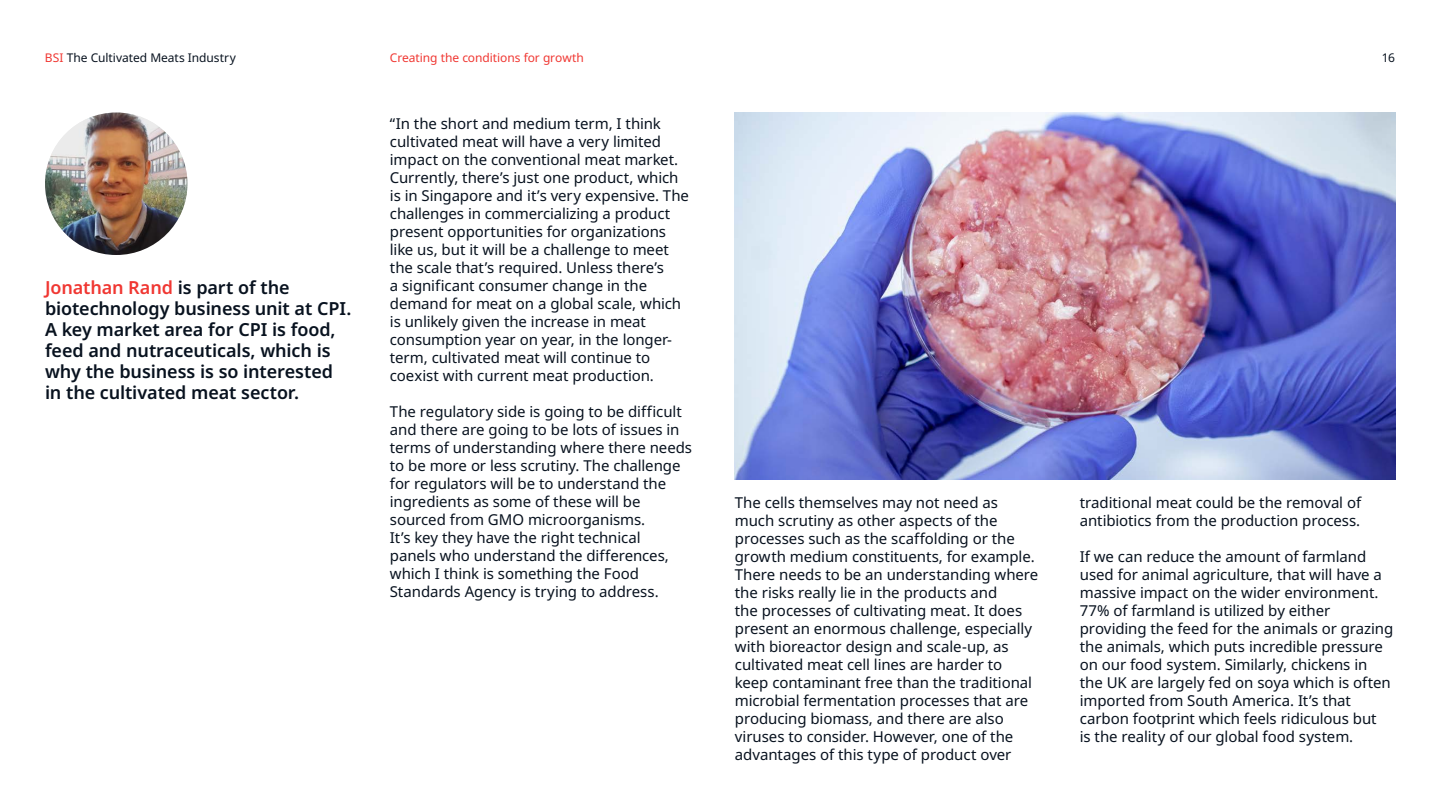
<style>
.page{position:relative;width:1440px;height:810px;background:#fff}
.page>*{position:absolute;margin:0;border:0;box-sizing:border-box;transform-origin:0 0}
.t1{font:600 18px/21px "Noto Sans";letter-spacing:-.005em;color:#08121f}
.t2{font:15px/18px "Noto Sans";letter-spacing:-.005em;color:#08121f}
.t3{font:12px "Noto Sans";color:#08121f}
.t4{font:12px "Noto Sans";letter-spacing:-.005em;color:#f03732}
.s1{color:#f03732}
</style>
<div class="page">
<img style="left:45px;top:112px;width:143px;height:143px;border-radius:71px">
<img style="left:735px;top:113px;width:660px;height:366px">
<p class="t3" style="left:45px;top:51px;width:192px"><span class="s1">BSI</span> The Cultivated Meats Industry</p>
<p class="t4" style="left:390px;top:50px;width:196px">Creating the conditions for growth</p>
<p class="t3" style="left:1382px;top:50px;width:15px">16</p>
<p class="t1" style="left:45px;top:277px;width:308px"><span class="s1">Jonathan Rand</span> is part of the biotechnology business unit at CPI.<br>A key market area for CPI is food, feed and nutraceuticals, which is why the business is so interested in the cultivated meat sector.</p>
<p class="t2" style="left:390px;top:114px;width:301px">“In the short and medium term, I think cultivated meat will have a very limited impact on the conventional meat market.<br>Currently, there’s just one product, which is in Singapore and it’s very expensive. The challenges in commercializing a product present opportunities for organizations like us, but it will be a challenge to meet the scale that’s required. Unless there’s<br>a significant consumer change in the demand for meat on a global scale, which is unlikely given the increase in meat consumption year on year, in the longer&shy;term, cultivated meat will continue to coexist with current meat production.</p>
<p class="t2" style="left:390px;top:402px;width:304px">The regulatory side is going to be difficult and there are going to be lots of issues in terms of understanding where there needs to be more or less scrutiny. The challenge for regulators will be to understand the ingredients as some of these will be sourced from GMO microorganisms.<br>It’s key they have the right technical<br>panels who understand the differences, which I think is something the Food Standards Agency is trying to address.</p>
<p class="t2" style="left:735px;top:494px;width:305px">The cells themselves may not need as much scrutiny as other aspects of the processes such as the scaffolding or the growth medium constituents, for example.<br>There needs to be an understanding where the risks really lie in the products and<br>the processes of cultivating meat. It does present an enormous challenge, especially with bioreactor design and scale-up, as cultivated meat cell lines are harder to keep contaminant free than the traditional microbial fermentation processes that are producing biomass, and there are also viruses to consider. However, one of the advantages of this type of product over</p>
<p class="t2" style="left:1080px;top:494px;width:283px">traditional meat could be the removal of antibiotics from the production process.</p>
<p class="t2" style="left:1080px;top:548px;width:315px">If we can reduce the amount of farmland used for animal agriculture, that will have a massive impact on the wider environment.<br>77% of farmland is utilized by either providing the feed for the animals or grazing the animals, which puts incredible pressure on our food system. Similarly, chickens in the UK are largely fed on soya which is often imported from South America. It’s that carbon footprint which feels ridiculous but<br>is the reality of our global food system.</p>
</div>
